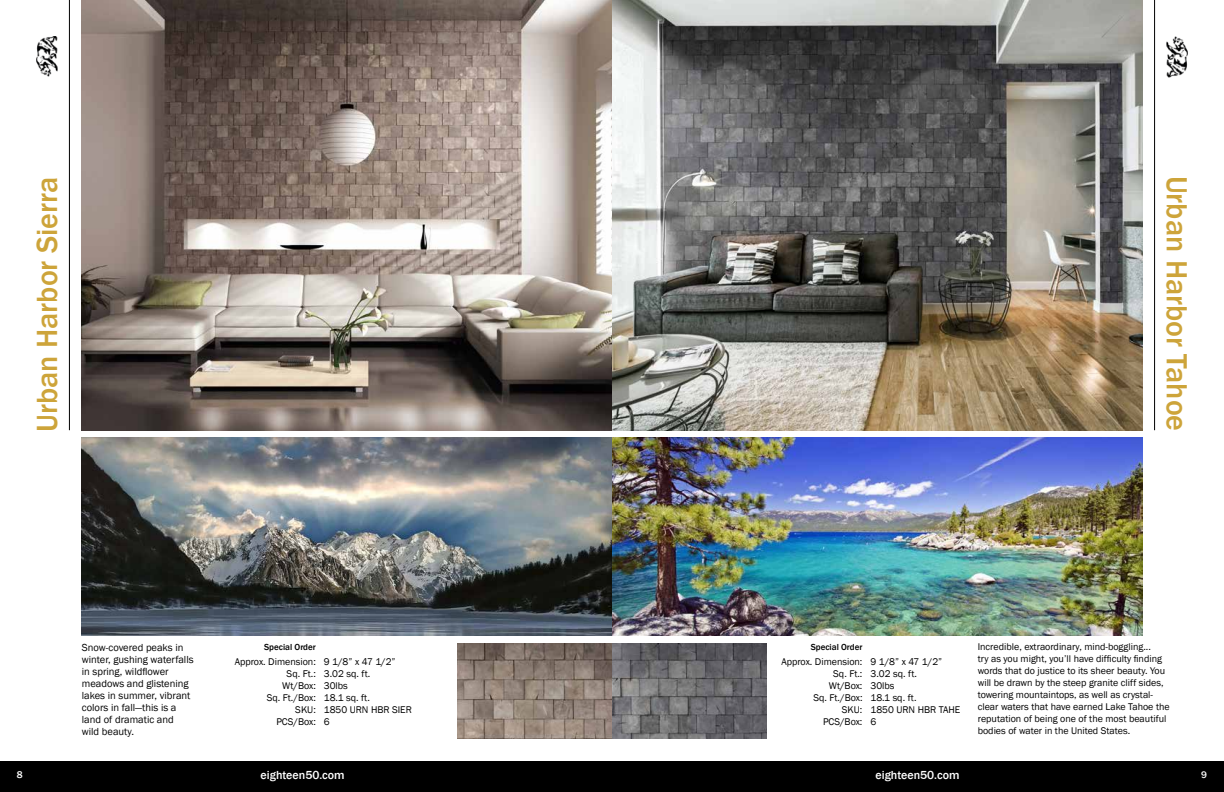
<style>
.page{position:relative;width:1224px;height:792px;background:#fff}
.page>*{position:absolute;margin:0;border:0;box-sizing:border-box;transform-origin:0 0}
.t1{font:500 30px "Franklin Gothic";color:#cda43a}
.t2{font:500 12px "Franklin Gothic";color:#fff}
.t3{font:10.5px/12px "Franklin Gothic";color:#000}
.t4{font:10px/12px "Franklin Gothic";color:#000}
.t5{font:500 10px "Franklin Gothic";color:#fff}
.t6{font:500 9px "Franklin Gothic";color:#000}
</style>
<div class="page">
<div style="left:0;top:762px;width:1224px;height:30px;background:#000"></div>
<img style="left:82px;top:0;width:1060px;height:430px">
<img style="left:82px;top:438px;width:1060px;height:198px">
<hr style="left:69px;top:0;width:1px;height:430px;background:#000">
<img style="left:457px;top:643px;width:310px;height:96px">
<img style="left:36px;top:36px;width:21px;height:41px">
<hr style="left:1154px;top:0;width:1px;height:430px;background:#000">
<img style="left:1167px;top:36px;width:21px;height:42px">
<h1 class="t1" style="left:28px;top:432px;width:257px;rotate:-90deg">Urban Harbor Sierra</h1>
<p class="t3" style="left:82px;top:641px;width:113px">Snow-covered peaks in winter, gushing waterfalls in spring, wildflower meadows and glistening lakes in summer, vibrant colors in fall—this is a land of dramatic and wild beauty.</p>
<p class="t6" style="left:264px;top:641px;width:53px">Special Order</p>
<p class="t4" style="left:235px;top:656px;width:83px;text-align:right">Approx. Dimension:<br>Sq. Ft.:<br>Wt/Box:<br>Sq. Ft./Box:<br>SKU:<br>PCS/Box:</p>
<p class="t4" style="left:324px;top:656px;width:90px">9 1/8” x 47 1/2”<br>3.02 sq. ft.<br>30lbs<br>18.1 sq. ft.<br>1850 URN HBR SIER<br>6</p>
<h1 class="t1" style="left:1196px;top:176px;width:257px;rotate:90deg">Urban Harbor Tahoe</h1>
<p class="t6" style="left:811px;top:641px;width:53px">Special Order</p>
<p class="t4" style="left:781px;top:656px;width:83px;text-align:right">Approx. Dimension:<br>Sq. Ft.:<br>Wt/Box:<br>Sq. Ft./Box:<br>SKU:<br>PCS/Box:</p>
<p class="t4" style="left:871px;top:656px;width:91px">9 1/8” x 47 1/2”<br>3.02 sq. ft.<br>30lbs<br>18.1 sq. ft.<br>1850 URN HBR TAHE<br>6</p>
<p class="t4" style="left:978px;top:641px;width:193px">Incredible, extraordinary, mind-boggling...<br>try as you might, you’ll have difficulty finding words that do justice to its sheer beauty. You will be drawn by the steep granite cliff sides, towering mountaintops, as well as crystal&shy;clear waters that have earned Lake Tahoe the reputation of being one of the most beautiful bodies of water in the United States.</p>
<p class="t5" style="left:17px;top:768px;width:7px">8</p>
<p class="t2" style="left:261px;top:768px;width:86px">eighteen50.com</p>
<p class="t2" style="left:876px;top:768px;width:86px">eighteen50.com</p>
<p class="t5" style="left:1201px;top:768px;width:7px">9</p>
</div>
